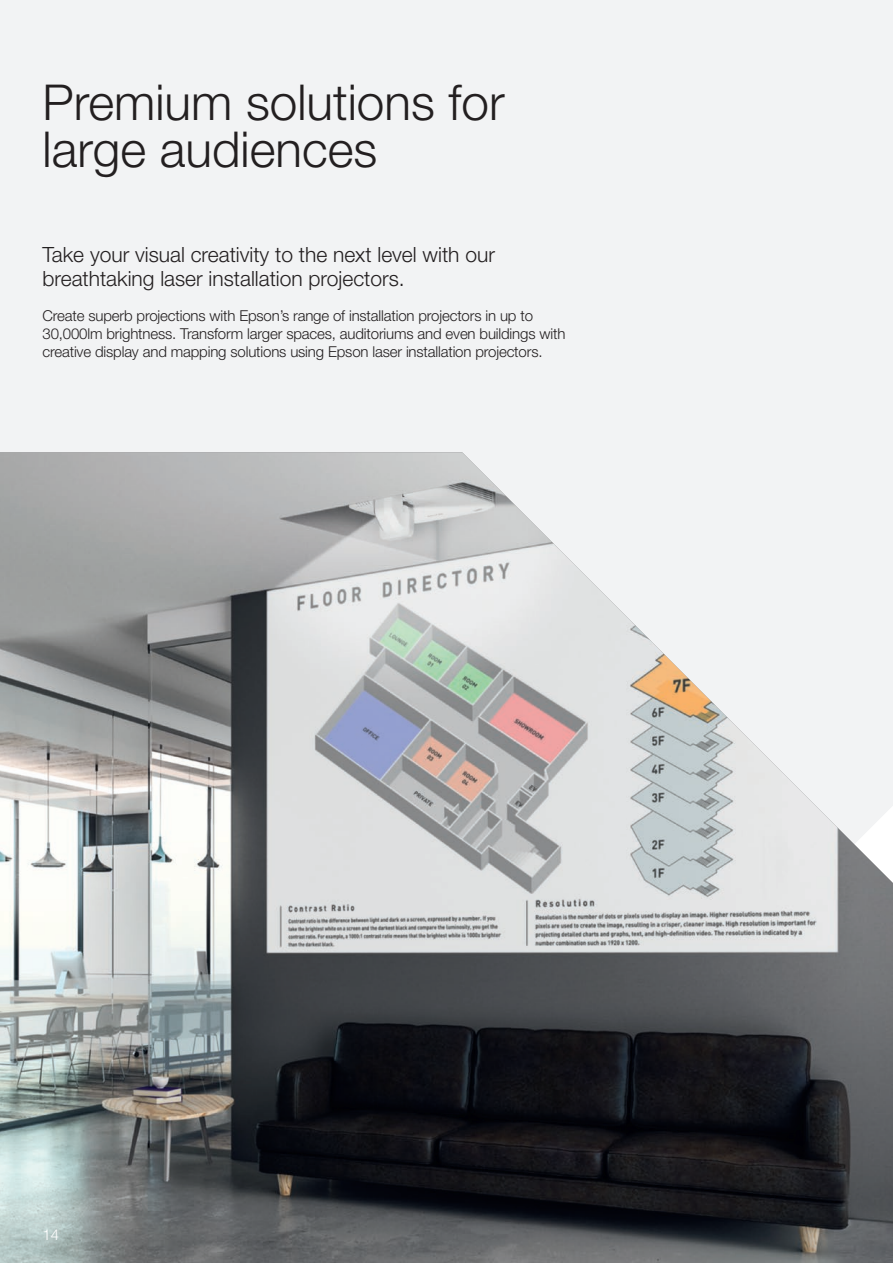
<style>
.page{position:relative;width:893px;height:1263px;background:#fff}
.page>*{position:absolute;margin:0;border:0;box-sizing:border-box;transform-origin:0 0}
.t1{font:300 49.5px/46.5px "Helvetica Neue LT Pro";color:#231f20}
.t2{font:300 21px/24px "Helvetica Neue LT Pro";color:#231f20}
.t3{font:300 15px/18px "Helvetica Neue LT Pro";letter-spacing:-.01em;color:#231f20}
.t4{font:300 15px "Helvetica Neue LT Pro";color:#fff}
</style>
<div class="page">
<div style="left:0;top:0;width:893px;height:452px;background:#f2f3f4"></div>
<img style="left:0;top:452px;width:893px;height:811px">
<h1 class="t1" style="left:43px;top:78px;width:464px">Premium solutions for large audiences</h1>
<h2 class="t2" style="left:43px;top:242px;width:454px">Take your visual creativity to the next level with our breathtaking laser installation projectors.</h2>
<p class="t3" style="left:43px;top:306px;width:524px">Create superb projections with Epson’s range of installation projectors in up to<br>30,000lm brightness. Transform larger spaces, auditoriums and even buildings with creative display and mapping solutions using Epson laser installation projectors.</p>
<p class="t4" style="left:43px;top:1225px;width:18px">14</p>
</div>
